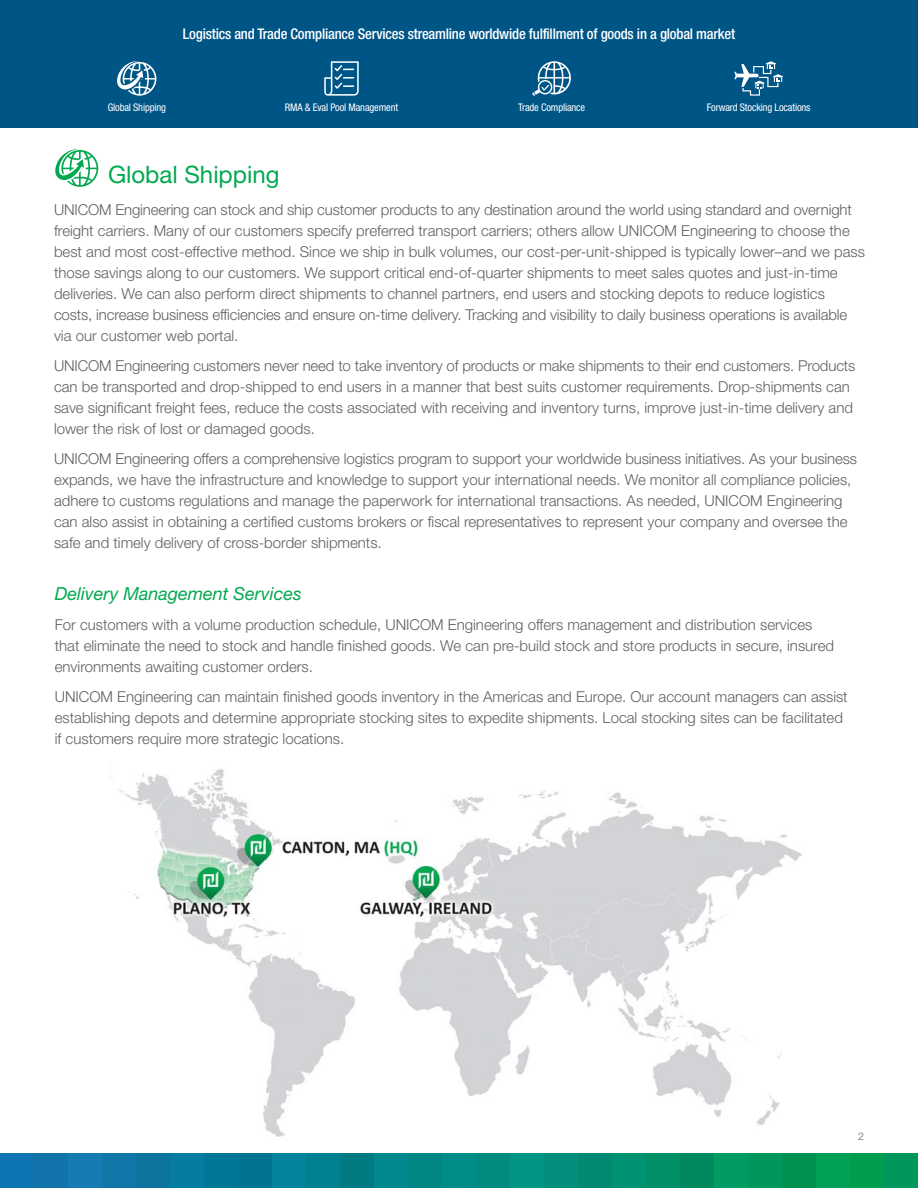
<style>
.page{position:relative;width:918px;height:1188px;background:#fff}
.page>*{position:absolute;margin:0;border:0;box-sizing:border-box;transform-origin:0 0}
.t1{font:24px "Helvetica Neue";color:#00a94f}
.t2{font:italic 18px "Helvetica Neue";color:#00a94f}
.t3{font:300 15px/21px "Helvetica Neue";color:#5f6062}
.t4{font:500 condensed 14.7px "Helvetica Neue";letter-spacing:-.015em;color:#fff}
.t5{font:condensed 10.5px "Helvetica Neue";letter-spacing:-.015em;color:#fff}
.t6{font:300 10.5px "Helvetica Neue";color:#5f6062}
</style>
<div class="page">
<img style="left:111px;top:769px;width:691px;height:368px">
<svg style="left:0;top:1153px;width:918px;height:1px"></svg>
<div style="left:0;top:1154px;width:35px;height:34px;background:#0e75b3"></div>
<div style="left:35px;top:1154px;width:34px;height:34px;background:#1273ab"></div>
<div style="left:69px;top:1154px;width:34px;height:34px;background:#157cb3"></div>
<div style="left:103px;top:1154px;width:34px;height:34px;background:#1077a8"></div>
<div style="left:137px;top:1154px;width:34px;height:34px;background:#0c749e"></div>
<div style="left:171px;top:1154px;width:34px;height:34px;background:#077ca2"></div>
<div style="left:205px;top:1154px;width:34px;height:34px;background:#007797"></div>
<div style="left:239px;top:1154px;width:34px;height:34px;background:#01758f"></div>
<div style="left:273px;top:1154px;width:34px;height:34px;background:#03849b"></div>
<div style="left:307px;top:1154px;width:34px;height:34px;background:#008192"></div>
<div style="left:341px;top:1154px;width:34px;height:34px;background:#027a82"></div>
<div style="left:375px;top:1154px;width:34px;height:34px;background:#008a8e"></div>
<div style="left:409px;top:1154px;width:34px;height:34px;background:#008685"></div>
<div style="left:443px;top:1154px;width:34px;height:34px;background:#008d88"></div>
<div style="left:477px;top:1154px;width:34px;height:34px;background:#008a80"></div>
<div style="left:511px;top:1154px;width:34px;height:34px;background:#009584"></div>
<div style="left:545px;top:1154px;width:34px;height:34px;background:#038f7b"></div>
<div style="left:579px;top:1154px;width:34px;height:34px;background:#018a71"></div>
<div style="left:613px;top:1154px;width:34px;height:34px;background:#009371"></div>
<div style="left:647px;top:1154px;width:34px;height:34px;background:#008f66"></div>
<div style="left:681px;top:1154px;width:34px;height:34px;background:#00885f"></div>
<div style="left:715px;top:1154px;width:34px;height:34px;background:#009c64"></div>
<div style="left:749px;top:1154px;width:34px;height:34px;background:#00975c"></div>
<div style="left:783px;top:1154px;width:34px;height:34px;background:#00904f"></div>
<div style="left:817px;top:1154px;width:34px;height:34px;background:#00a056"></div>
<div style="left:851px;top:1154px;width:34px;height:34px;background:#009d4e"></div>
<div style="left:885px;top:1154px;width:33px;height:34px;background:#00975c"></div>
<svg style="left:55px;top:149px;width:43px;height:38px"></svg>
<div style="left:0;top:0;width:918px;height:127px;background:#005587"></div>
<svg style="left:532px;top:61px;width:39px;height:35px"></svg>
<svg style="left:117px;top:61px;width:39px;height:35px"></svg>
<svg style="left:324px;top:61px;width:35px;height:35px"></svg>
<svg style="left:734px;top:61px;width:49px;height:35px"></svg>
<p class="t4" style="left:183px;top:29px;width:554px">Logistics and Trade Compliance Services streamline worldwide fulfillment of goods in a global market</p>
<p class="t5" style="left:108px;top:103px;width:60px">Global Shipping</p>
<p class="t5" style="left:285px;top:103px;width:115px">RMA &amp; Eval Pool Management</p>
<p class="t5" style="left:518px;top:103px;width:69px">Trade Compliance</p>
<p class="t5" style="left:707px;top:103px;width:105px">Forward Stocking Locations</p>
<h1 class="t1" style="left:108px;top:166px;width:173px">Global Shipping</h1>
<p class="t3" style="left:54px;top:200px;width:812px">UNICOM Engineering can stock and ship customer products to any destination around the world using standard and overnight freight carriers. Many of our customers specify preferred transport carriers; others allow UNICOM Engineering to choose the best and most cost-effective method. Since we ship in bulk volumes, our cost-per-unit-shipped is typically lower–and we pass those savings along to our customers. We support critical end-of-quarter shipments to meet sales quotes and just-in-time deliveries. We can also perform direct shipments to channel partners, end users and stocking depots to reduce logistics costs, increase business efficiencies and ensure on-time delivery. Tracking and visibility to daily business operations is available via our customer web portal.</p>
<p class="t3" style="left:54px;top:356px;width:803px">UNICOM Engineering customers never need to take inventory of products or make shipments to their end customers. Products can be transported and drop-shipped to end users in a manner that best suits customer requirements. Drop-shipments can save significant freight fees, reduce the costs associated with receiving and inventory turns, improve just-in-time delivery and lower the risk of lost or damaged goods.</p>
<p class="t3" style="left:54px;top:450px;width:805px">UNICOM Engineering offers a comprehensive logistics program to support your worldwide business initiatives. As your business expands, we have the infrastructure and knowledge to support your international needs. We monitor all compliance policies, adhere to customs regulations and manage the paperwork for international transactions. As needed, UNICOM Engineering can also assist in obtaining a certified customs brokers or fiscal representatives to represent your company and oversee the safe and timely delivery of cross-border shipments.</p>
<p class="t2" style="left:55px;top:587px;width:248px">Delivery Management Services</p>
<p class="t3" style="left:55px;top:616px;width:781px">For customers with a volume production schedule, UNICOM Engineering offers management and distribution services that eliminate the need to stock and handle finished goods. We can pre-build stock and store products in secure, insured environments awaiting customer orders.</p>
<p class="t3" style="left:55px;top:688px;width:794px">UNICOM Engineering can maintain finished goods inventory in the Americas and Europe. Our account managers can assist establishing depots and determine appropriate stocking sites to expedite shipments. Local stocking sites can be facilitated if customers require more strategic locations.</p>
<p class="t6" style="left:858px;top:1132px;width:7px">2</p>
</div>
